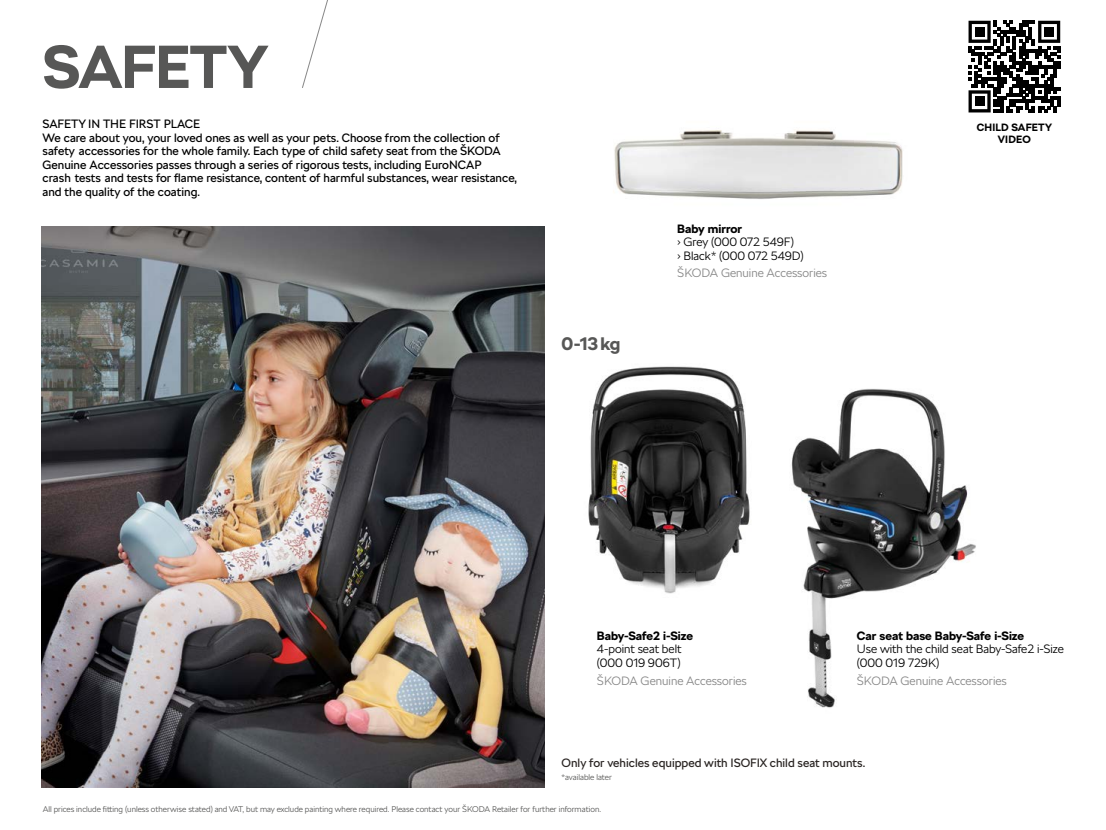
<style>
.page{position:relative;width:1106px;height:830px;background:#fff}
.page>*{position:absolute;margin:0;border:0;box-sizing:border-box;transform-origin:0 0}
.t1{font:700 60px "SKODA Next";letter-spacing:-.01em;color:#575756}
.t2{font:700 18px "SKODA Next";color:#575756}
.t3{font:12px/13.5px "SKODA Next";color:#000}
.t4{font:300 12px/13.5px "SKODA Next";color:#000}
.t5{font:300 12px "SKODA Next";color:#878787}
.t6{font:700 12px "SKODA Next";color:#000}
.t7{font:12px "SKODA Next";color:#292422}
.t8{font:700 10.5px/12px "SKODA Next";letter-spacing:.015em;color:#000;text-align:center}
.t9{font:300 8.25px "SKODA Next";color:#575756}
</style>
<div class="page">
<svg style="left:968px;top:21px;width:92px;height:91px"></svg>
<div style="left:974px;top:27px;width:10px;height:10px;background:#000"></div>
<div style="left:1044px;top:27px;width:9px;height:10px;background:#000"></div>
<div style="left:974px;top:97px;width:10px;height:9px;background:#000"></div>
<img style="left:42px;top:227px;width:502px;height:560px">
<img style="left:588px;top:366px;width:162px;height:228px">
<img style="left:791px;top:389px;width:185px;height:319px">
<img style="left:614px;top:130px;width:289px;height:69px">
<svg style="left:302px;top:0;width:26px;height:88px"></svg>
<h1 class="t1" style="left:43px;top:31px;width:227px">SAFETY</h1>
<p class="t3" style="left:43px;top:117px;width:476px">SAFETY IN THE FIRST PLACE<br>We care about you, your loved ones as well as your pets. Choose from the collection of safety accessories for the whole family. Each type of child safety seat from the ŠKODA Genuine Accessories passes through a series of rigorous tests, including EuroNCAP<br>crash tests and tests for flame resistance, content of harmful substances, wear resistance, and the quality of the coating.</p>
<h2 class="t2" style="left:561px;top:333px;width:61px">0-13kg</h2>
<p class="t6" style="left:677px;top:221px;width:66px">Baby mirror</p>
<p class="t4" style="left:677px;top:235px;width:128px">› Grey (000 072 549F)<br>› Black* (000 072 549D)</p>
<p class="t5" style="left:677px;top:266px;width:151px">ŠKODA Genuine Accessories</p>
<p class="t8" style="left:976px;top:122px;width:77px">CHILD SAFETY<br>VIDEO</p>
<p class="t6" style="left:597px;top:628px;width:98px">Baby-Safe2 i-Size</p>
<p class="t4" style="left:597px;top:642px;width:86px">4-point seat belt (000 019 906T)</p>
<p class="t5" style="left:597px;top:673px;width:151px">ŠKODA Genuine Accessories</p>
<p class="t6" style="left:856px;top:628px;width:169px">Car seat base Baby-Safe i-Size</p>
<p class="t4" style="left:856px;top:642px;width:209px">Use with the child seat Baby-Safe2 i-Size (000 019 729K)</p>
<p class="t5" style="left:856px;top:673px;width:151px">ŠKODA Genuine Accessories</p>
<p class="t7" style="left:561px;top:755px;width:305px">Only for vehicles equipped with ISOFIX child seat mounts.</p>
<p class="t9" style="left:561px;top:772px;width:52px">*available later</p>
<p class="t9" style="left:43px;top:803px;width:560px">All prices include fitting (unless otherwise stated) and VAT, but may exclude painting where required. Please contact your ŠKODA Retailer for further information.</p>
</div>
